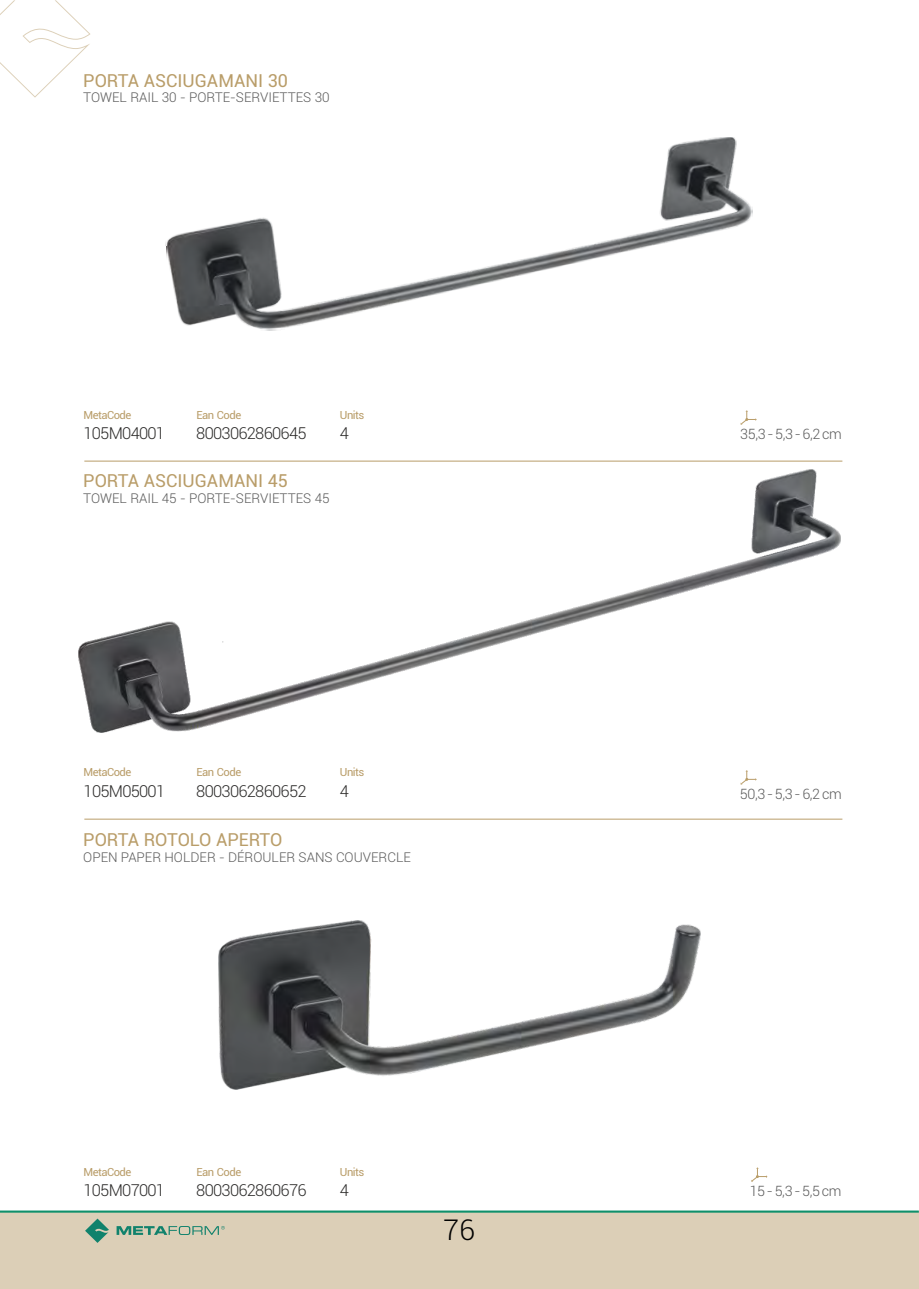
<style>
.page{position:relative;width:919px;height:1289px;background:#fff}
.page>*{position:absolute;margin:0;border:0;box-sizing:border-box;transform-origin:0 0}
.t1{font:300 28.8px "Roboto";color:#000}
.t2{font:18px "Roboto";color:#b99d69}
.t3{font:300 16.5px "Roboto";letter-spacing:-.045em;color:#2b2a29}
.t4{font:300 14.25px "Roboto";letter-spacing:-.025em;color:#5b5b5b}
.t5{font:300 13.5px "Roboto";color:#5b5b5b}
.t6{font:11.25px "Roboto";letter-spacing:-.045em;color:#b99d69}
</style>
<div class="page">
<hr style="left:84px;top:818px;width:758px;height:1px;background:#b99d69">
<hr style="left:84px;top:460px;width:758px;height:1px;background:#b99d69">
<div style="left:0;top:1211px;width:918px;height:77px;background:#dccfb7"></div>
<svg style="left:740px;top:410px;width:16px;height:15px"></svg>
<svg style="left:740px;top:770px;width:16px;height:14px"></svg>
<svg style="left:751px;top:1167px;width:16px;height:14px"></svg>
<svg style="left:0;top:0;width:90px;height:98px"></svg>
<svg style="left:117px;top:1226px;width:108px;height:8px"></svg>
<svg style="left:85px;top:1218px;width:24px;height:24px"></svg>
<hr style="left:0;top:1210px;width:918px;height:2px;background:#0f906b">
<img style="left:78px;top:469px;width:762px;height:263px">
<img style="left:165px;top:137px;width:588px;height:194px">
<img style="left:218px;top:920px;width:482px;height:169px">
<h2 class="t2" style="left:83px;top:74px;width:206px">PORTA ASCIUGAMANI 30</h2>
<p class="t5" style="left:83px;top:92px;width:248px">TOWEL RAIL 30 - PORTE-SERVIETTES 30</p>
<p class="t6" style="left:83px;top:410px;width:49px">MetaCode</p>
<p class="t3" style="left:83px;top:426px;width:83px">105M04001</p>
<p class="t6" style="left:196px;top:410px;width:46px">Ean Code</p>
<p class="t3" style="left:196px;top:426px;width:112px">8003062860645</p>
<p class="t6" style="left:340px;top:410px;width:26px">Units</p>
<p class="t3" style="left:340px;top:426px;width:11px">4</p>
<p class="t4" style="left:740px;top:428px;width:103px">35,3 - 5,3 - 6,2 cm</p>
<h2 class="t2" style="left:83px;top:474px;width:206px">PORTA ASCIUGAMANI 45</h2>
<p class="t5" style="left:83px;top:492px;width:248px">TOWEL RAIL 45 - PORTE-SERVIETTES 45</p>
<p class="t6" style="left:83px;top:767px;width:49px">MetaCode</p>
<p class="t6" style="left:196px;top:767px;width:46px">Ean Code</p>
<p class="t6" style="left:340px;top:767px;width:26px">Units</p>
<p class="t3" style="left:84px;top:784px;width:83px">105M05001</p>
<p class="t3" style="left:196px;top:784px;width:112px">8003062860652</p>
<p class="t3" style="left:340px;top:784px;width:11px">4</p>
<p class="t4" style="left:739px;top:788px;width:103px">50,3 - 5,3 - 6,2 cm</p>
<h2 class="t2" style="left:83px;top:832px;width:201px">PORTA ROTOLO APERTO</h2>
<p class="t5" style="left:83px;top:851px;width:329px">OPEN PAPER HOLDER - DÉROULER SANS COUVERCLE</p>
<p class="t6" style="left:83px;top:1167px;width:49px">MetaCode</p>
<p class="t6" style="left:196px;top:1167px;width:46px">Ean Code</p>
<p class="t6" style="left:340px;top:1167px;width:26px">Units</p>
<p class="t3" style="left:83px;top:1183px;width:83px">105M07001</p>
<p class="t3" style="left:196px;top:1183px;width:112px">8003062860676</p>
<p class="t3" style="left:340px;top:1183px;width:11px">4</p>
<p class="t4" style="left:749px;top:1185px;width:93px">15 - 5,3 - 5,5 cm</p>
<h1 class="t1" style="left:443px;top:1218px;width:33px">76</h1>
</div>
